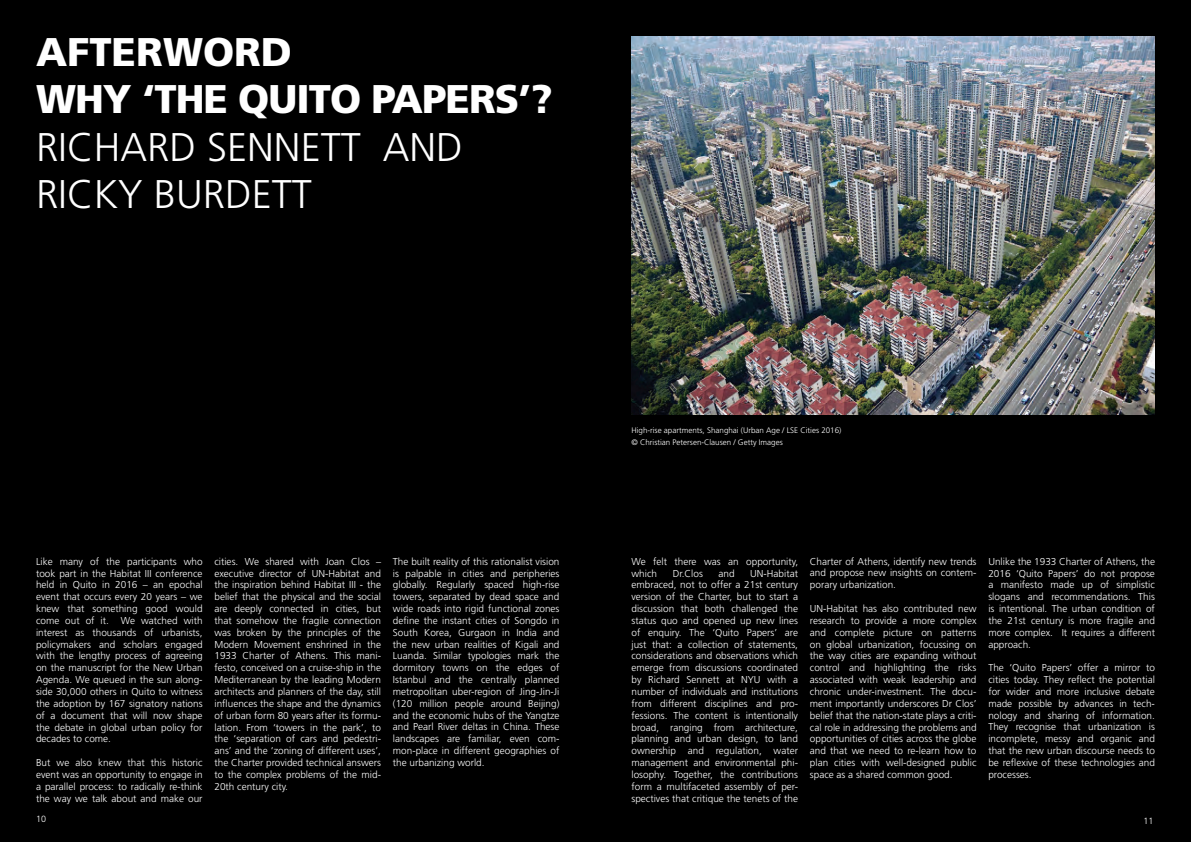
<style>
.page{position:relative;width:1191px;height:842px;background:#000}
.page>*{position:absolute;margin:0;border:0;box-sizing:border-box;transform-origin:0 0}
.t1{font:900 40px/47.4px "Frutiger LT Std";letter-spacing:-.025em;color:#fff}
.t2{font:300 40px/47.4px "Frutiger LT Std";color:#fff}
.t3{font:300 10px/11.8px "Frutiger LT Std";color:#fff;text-align:justify}
.t4{font:300 9px "Frutiger LT Std";color:#fff}
.t5{font:300 8px/11.8px "Frutiger LT Std";color:#fff}
</style>
<div class="page">
<img style="left:631px;top:36px;width:524px;height:379px">
<h1 class="t1" style="left:36px;top:28px;width:518px">AFTERWORD<br>WHY ‘THE QUITO PAPERS’?</h1>
<h1 class="t2" style="left:36px;top:124px;width:428px">RICHARD SENNETT AND<br>RICKY BURDETT</h1>
<p class="t3" style="left:36px;top:555px;width:168px">Like many of the participants who took part in the Habitat III conference held in Quito in 2016 – an epochal event that occurs every 20 years – we knew that something good would come out of it. We watched with interest as thousands of urbanists, policymakers and scholars engaged with the lengthy process of agreeing on the manuscript for the New Urban Agenda. We queued in the sun along&shy;side 30,000 others in Quito to witness the adoption by 167 signatory nations of a document that will now shape the debate in global urban policy for decades to come.</p>
<p class="t3" style="left:36px;top:757px;width:168px">But we also knew that this historic event was an opportunity to engage in a parallel process: to radically re-think the way we talk about and make our</p>
<p class="t3" style="left:214px;top:555px;width:168px">cities. We shared with Joan Clos – executive director of UN-Habitat and the inspiration behind Habitat III - the belief that the physical and the social are deeply connected in cities, but that somehow the fragile connection was broken by the principles of the Modern Movement enshrined in the 1933 Charter of Athens. This mani&shy;festo, conceived on a cruise-ship in the Mediterranean by the leading Modern architects and planners of the day, still influences the shape and the dynamics of urban form 80 years after its formu&shy;lation. From ‘towers in the park’, to the ‘separation of cars and pedestri&shy;ans’ and the ‘zoning of different uses’, the Charter provided technical answers to the complex problems of the mid-20th century city.</p>
<p class="t3" style="left:393px;top:555px;width:168px">The built reality of this rationalist vision is palpable in cities and peripheries globally. Regularly spaced high-rise towers, separated by dead space and wide roads into rigid functional zones define the instant cities of Songdo in South Korea, Gurgaon in India and the new urban realities of Kigali and Luanda. Similar typologies mark the dormitory towns on the edges of Istanbul and the centrally planned metropolitan uber-region of Jing-Jin-Ji (120 million people around Beijing) and the economic hubs of the Yangtze and Pearl River deltas in China. These landscapes are familiar, even com&shy;mon-place in different geographies of the urbanizing world.</p>
<p class="t5" style="left:631px;top:424px;width:211px">High-rise apartments, Shanghai (Urban Age / LSE Cities 2016) © Christian Petersen-Clausen / Getty Images</p>
<p class="t3" style="left:631px;top:555px;width:168px">We felt there was an opportunity, which</p>
<p class="t3" style="left:631px;top:567px;width:168px;text-indent:119px">UN-Habitat embraced, not to offer a 21st century version of the Charter, but to start a discussion that both challenged the status quo and opened up new lines of enquiry. The ‘Quito Papers’ are just that: a collection of statements, considerations and observations which emerge from discussions coordinated by Richard Sennett at NYU with a number of individuals and institutions from different disciplines and pro&shy;fessions. The content is intentionally broad, ranging from architecture, planning and urban design, to land ownership and regulation, water management and environmental phi&shy;losophy. Together, the contributions form a multifaceted assembly of per&shy;spectives that critique the tenets of the</p>
<p class="t3" style="left:672px;top:567px;width:32px">Dr.Clos</p>
<p class="t3" style="left:718px;top:567px;width:18px">and</p>
<p class="t3" style="left:810px;top:555px;width:168px">Charter of Athens, identify new trends and propose new insights on contem&shy;porary urbanization.</p>
<p class="t3" style="left:810px;top:603px;width:168px">UN-Habitat has also contributed new research to provide a more complex and complete picture on patterns on global urbanization, focussing on the way cities are expanding without control and highlighting the risks associated with weak leadership and chronic under-investment. The docu&shy;ment importantly underscores Dr Clos’ belief that the nation-state plays a criti&shy;cal role in addressing the problems and opportunities of cities across the globe and that we need to re-learn how to plan cities with well-designed public space as a shared common good.</p>
<p class="t3" style="left:988px;top:555px;width:168px">Unlike the 1933 Charter of Athens, the 2016 ‘Quito Papers’ do not propose a manifesto made up of simplistic slogans and recommendations. This is intentional. The urban condition of the 21st century is more fragile and more complex. It requires a different approach.</p>
<p class="t3" style="left:988px;top:662px;width:168px;text-align:right">The ‘Quito Papers’ offer a mirror to cities today. They reflect the potential for wider and more inclusive debate made possible by advances in tech-<br>mrofni .noi ta</p>
<p class="t3" style="left:1086px;top:709px;width:10px">fo</p>
<p class="t3" style="left:988px;top:709px;width:168px;text-align:left">ygo l on<br>They recognise that urbanization is incomplete, messy and organic and that the new urban discourse needs to be reflexive of these technologies and processes.</p>
<p class="t3" style="left:1024px;top:709px;width:18px">dna</p>
<p class="t3" style="left:1047px;top:709px;width:33px">gni rahs</p>
<p class="t4" style="left:36px;top:814px;width:12px">10</p>
<p class="t4" style="left:1143px;top:816px;width:12px">11</p>
</div>
